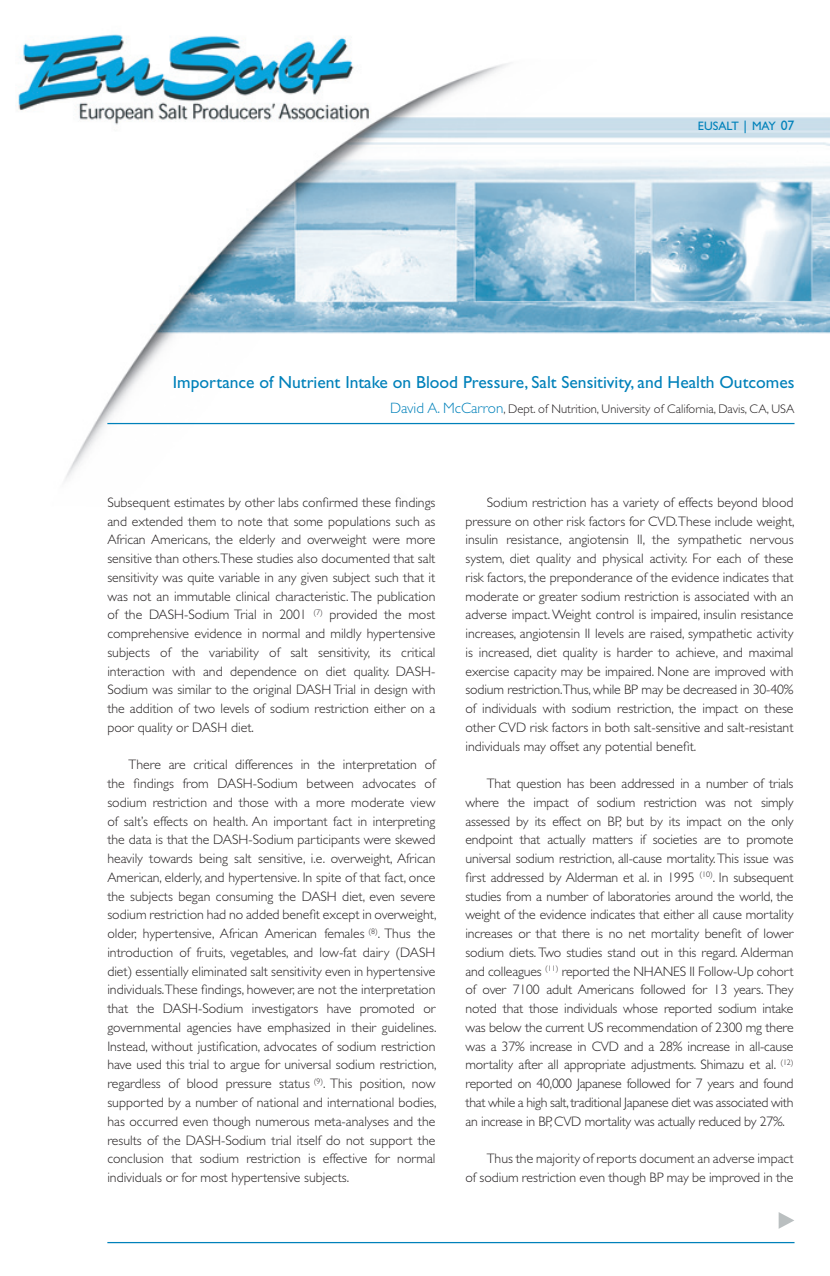
<style>
.page{position:relative;width:830px;height:1276px;background:#fff}
.page>*{position:absolute;margin:0;border:0;box-sizing:border-box;transform-origin:0 0}
.t1{font:17.5px "Gill Sans";color:#0081ba}
.t2{font:300 13.75px/18.8px "Gill Sans";color:#231f20;text-align:justify}
.t3{font:300 12.5px "Gill Sans";color:#231f20}
.t4{font:12.25px "Gill Sans";color:#0081ba}
.s1{font-size:13.75px}
.s2{font-size:15px;color:#0081ba}
</style>
<div class="page">
<img style="left:18px;top:34px;width:811px;height:447px">
<hr style="left:107px;top:1242px;width:687px;height:1px;background:#0081ba">
<hr style="left:107px;top:423px;width:687px;height:1px;background:#0081ba">
<svg style="left:778px;top:1212px;width:16px;height:16px"></svg>
<p class="t4" style="left:697px;top:119px;width:98px">EUSALT <span class="s1">|</span> MAY <span class="s1">07</span></p>
<p class="t1" style="left:173px;top:372px;width:622px">Importance of Nutrient Intake on Blood Pressure, Salt Sensitivity, and Health Outcomes</p>
<p class="t3" style="left:390px;top:401px;width:406px"><span class="s2">David A. McCarron</span>, Dept. of Nutrition, University of California, Davis, CA, USA</p>
<p class="t2" style="left:107px;top:493px;width:329px">Subsequent estimates by other labs confirmed these findings and extended them to note that some populations such as African Americans, the elderly and overweight were more sensitive than others.These studies also documented that salt sensitivity was quite variable in any given subject such that it was not an immutable clinical characteristic. The publication of the DASH-Sodium Trial in 2001 <sup>(7)</sup> provided the most comprehensive evidence in normal and mildly hypertensive subjects of the variability of salt sensitivity, its critical interaction with and dependence on diet quality. DASH-Sodium was similar to the original DASH Trial in design with the addition of two levels of sodium restriction either on a poor quality or DASH diet.</p>
<p class="t2" style="left:107px;top:755px;width:330px;text-indent:21px">There are critical differences in the interpretation of the findings from DASH-Sodium between advocates of sodium restriction and those with a more moderate view of salt’s effects on health. An important fact in interpreting the data is that the DASH-Sodium participants were skewed heavily towards being salt sensitive, i.e. overweight, African American, elderly, and hypertensive. In spite of that fact, once the subjects began consuming the DASH diet, even severe sodium restriction had no added benefit except in overweight, older, hypertensive, African American females <sup>(8)</sup>. Thus the introduction of fruits, vegetables, and low-fat dairy (DASH diet) essentially eliminated salt sensitivity even in hypertensive individuals.These findings, however, are not the interpretation that the DASH-Sodium investigators have promoted or governmental agencies have emphasized in their guidelines.<br>Instead, without justification, advocates of sodium restriction have used this trial to argue for universal sodium restriction, regardless of blood pressure status <sup>(9)</sup>. This position, now supported by a number of national and international bodies, has occurred even though numerous meta-analyses and the results of the DASH-Sodium trial itself do not support the conclusion that sodium restriction is effective for normal individuals or for most hypertensive subjects.</p>
<p class="t2" style="left:465px;top:493px;width:330px;text-indent:21px">Sodium restriction has a variety of effects beyond blood pressure on other risk factors for CVD.These include weight, insulin resistance, angiotensin II, the sympathetic nervous system, diet quality and physical activity. For each of these risk factors, the preponderance of the evidence indicates that moderate or greater sodium restriction is associated with an adverse impact. Weight control is impaired, insulin resistance increases, angiotensin II levels are raised, sympathetic activity is increased, diet quality is harder to achieve, and maximal exercise capacity may be impaired. None are improved with sodium restriction.Thus, while BP may be decreased in 30-40% of individuals with sodium restriction, the impact on these other CVD risk factors in both salt-sensitive and salt-resistant individuals may offset any potential benefit.</p>
<p class="t2" style="left:465px;top:774px;width:329px;text-indent:21px">That question has been addressed in a number of trials where the impact of sodium restriction was not simply assessed by its effect on BP, but by its impact on the only endpoint that actually matters if societies are to promote universal sodium restriction, all-cause mortality. This issue was first addressed by Alderman et al. in 1995 <sup>(10)</sup>. In subsequent studies from a number of laboratories around the world, the weight of the evidence indicates that either all cause mortality increases or that there is no net mortality benefit of lower sodium diets. Two studies stand out in this regard. Alderman and colleagues <sup>(11)</sup> reported the NHANES II Follow-Up cohort of over 7100 adult Americans followed for 13 years. They noted that those individuals whose reported sodium intake was below the current US recommendation of 2300 mg there was a 37% increase in CVD and a 28% increase in all-cause mortality after all appropriate adjustments. Shimazu et al. <sup>(12) </sup>reported on 40,000 Japanese followed for 7 years and found that while a high salt, traditional Japanese diet was associated with an increase in BP, CVD mortality was actually reduced by 27%.</p>
<p class="t2" style="left:465px;top:1149px;width:329px;text-align:right">Thus the majority of reports document an adverse impact<br>of sodium restriction even though BP may be improved in the</p>
</div>
